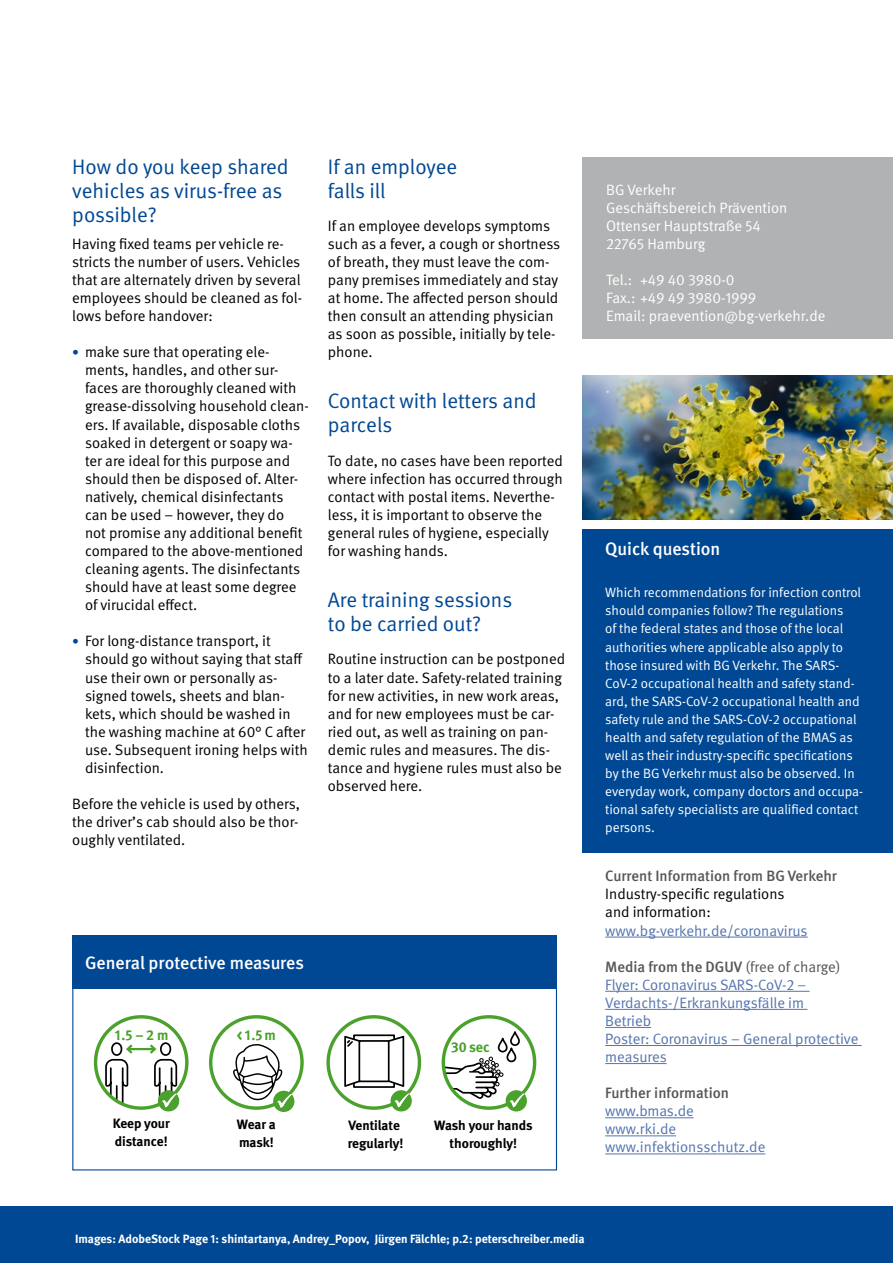
<style>
.page{position:relative;width:893px;height:1263px;background:#fff}
.page>*{position:absolute;margin:0;border:0;box-sizing:border-box;transform-origin:0 0}
._14pt_Unter-Übersc{font:21px/24px "DGUV Meta";color:#004893}
.Kasten_Headline{font:500 18px "DGUV Meta";color:#fff}
.Fließtext{font:15px/18px "DGUV Meta";color:#000}
.Fließtext-2{font:15px/18px "DGUV Meta";color:#5475af}
.Adresse{font:15px "DGUV Meta";color:#fff}
.t1{font:700 14.4px "DGUV Meta";color:#4aa22c}
.Kasten_Headline-2{font:13.5px/18px "DGUV Meta";color:#fff}
.Fließtext-3{font:700 13.5px/18px "DGUV Meta";letter-spacing:-.005em;color:#000}
.Adresse-2{font:700 12px "DGUV Meta";color:#fff}
.s1{font-size:13.5px;color:#004893}
.s2{font-weight:500;color:#565655}
.s3{color:#5475af}
.s4{color:#565655}
</style>
<div class="page">
<div style="left:0;top:1206px;width:893px;height:57px;background:#004893"></div>
<svg style="left:72px;top:989px;width:486px;height:182px"></svg>
<div style="left:72px;top:935px;width:485px;height:54px;background:#004893"></div>
<img style="left:583px;top:375px;width:310px;height:145px">
<div style="left:583px;top:157px;width:310px;height:182px;background:#b1b2b3"></div>
<hr style="left:605px;top:937px;width:203px;height:1px;background:#5475af">
<hr style="left:605px;top:991px;width:205px;height:1px;background:#5475af">
<hr style="left:605px;top:1009px;width:202px;height:1px;background:#5475af">
<hr style="left:605px;top:1027px;width:46px;height:1px;background:#5475af">
<hr style="left:605px;top:1045px;width:257px;height:1px;background:#5475af">
<hr style="left:605px;top:1063px;width:62px;height:1px;background:#5475af">
<hr style="left:605px;top:1117px;width:89px;height:1px;background:#5475af">
<hr style="left:605px;top:1135px;width:71px;height:1px;background:#5475af">
<hr style="left:605px;top:1153px;width:160px;height:1px;background:#5475af">
<div style="left:96px;top:1017px;width:91px;height:92px;background:#fff;border-radius:50%"></div>
<div style="left:94px;top:1015px;width:95px;height:95px;border:3px solid #4aa22c;border-radius:50%"></div>
<hr style="left:128px;top:1048px;width:27px;height:2px;background:#4aa22c">
<svg style="left:104px;top:1042px;width:31px;height:62px"></svg>
<svg style="left:147px;top:1042px;width:32px;height:69px"></svg>
<div style="left:211px;top:1017px;width:91px;height:91px;background:#fff;border-radius:50%"></div>
<div style="left:209px;top:1015px;width:95px;height:95px;border:3px solid #4aa22c;border-radius:50%"></div>
<svg style="left:233px;top:1044px;width:61px;height:68px"></svg>
<div style="left:328px;top:1017px;width:91px;height:91px;background:#fff;border-radius:50%"></div>
<div style="left:326px;top:1015px;width:95px;height:95px;border:3px solid #4aa22c;border-radius:50%"></div>
<svg style="left:362px;top:1082px;width:25px;height:1px"></svg>
<div style="left:353px;top:1034px;width:42px;height:54px;border:2px solid #000"></div>
<svg style="left:344px;top:1034px;width:18px;height:54px"></svg>
<svg style="left:387px;top:1034px;width:25px;height:77px"></svg>
<div style="left:359px;top:1041px;width:30px;height:40px;background:#fff"></div>
<div style="left:358px;top:1040px;width:32px;height:42px;border:2px solid #000"></div>
<div style="left:442px;top:1017px;width:91px;height:92px;background:#fff;border-radius:50%"></div>
<div style="left:442px;top:1015px;width:94px;height:95px;border:3px solid #4aa22c;border-radius:50%"></div>
<div style="left:506px;top:1047px;width:10px;height:15px;border:2px solid #000;border-radius:4px"></div>
<div style="left:498px;top:1037px;width:10px;height:15px;border:2px solid #000;border-radius:4px"></div>
<div style="left:510px;top:1031px;width:10px;height:15px;border:2px solid #000;border-radius:4px"></div>
<svg style="left:443px;top:1057px;width:84px;height:54px"></svg>
<div style="left:583px;top:529px;width:310px;height:324px;background:#004893"></div>
<p class="_14pt_Unter-Übersc" style="left:72px;top:155px;width:218px">How do you keep shared vehicles as virus-free as possible?</p>
<p class="Fließtext" style="left:72px;top:235px;width:231px">Having fixed teams per vehicle re&shy;stricts the number of users. Vehicles that are alternately driven by several employees should be cleaned as fol&shy;lows before handover:</p>
<p class="Fließtext" style="left:85px;top:343px;width:225px;text-indent:-13px"><span class="s1">•</span> make sure that operating ele&shy;ments, handles, and other sur&shy;faces are thoroughly cleaned with grease-dissolving household clean&shy;ers. If available, disposable cloths soaked in detergent or soapy wa&shy;ter are ideal for this purpose and should then be disposed of. Alter&shy;natively, chemical disinfectants can be used – however, they do<br>not promise any additional benefit compared to the above-mentioned cleaning agents. The disinfectants should have at least some degree of virucidal effect.</p>
<p class="Fließtext" style="left:85px;top:632px;width:224px;text-indent:-13px"><span class="s1">•</span> For long-distance transport, it should go without saying that staff use their own or personally as&shy;signed towels, sheets and blan&shy;kets, which should be washed in the washing machine at 60° C after use. Subsequent ironing helps with disinfection.</p>
<p class="Fließtext" style="left:72px;top:795px;width:229px;text-align:justify">Before the vehicle is used by others, the driver’s cab should also be thor&shy;oughly ventilated.</p>
<p class="_14pt_Unter-Übersc" style="left:328px;top:155px;width:131px">If an employee falls ill</p>
<p class="Fließtext" style="left:328px;top:217px;width:234px">If an employee develops symptoms such as a fever, a cough or shortness of breath, they must leave the com&shy;pany premises immediately and stay at home. The affected person should then consult an attending physician as soon as possible, initially by tele&shy;phone.</p>
<p class="_14pt_Unter-Übersc" style="left:328px;top:389px;width:210px">Contact with letters and parcels</p>
<p class="Fließtext" style="left:328px;top:452px;width:236px">To date, no cases have been reported where infection has occurred through contact with postal items. Neverthe&shy;less, it is important to observe the general rules of hygiene, especially for washing hands.</p>
<p class="_14pt_Unter-Übersc" style="left:328px;top:588px;width:186px">Are training sessions to be carried out?</p>
<p class="Fließtext" style="left:328px;top:651px;width:239px">Routine instruction can be postponed to a later date. Safety-related training for new activities, in new work areas, and for new employees must be car&shy;ried out, as well as training on pan&shy;demic rules and measures. The dis&shy;tance and hygiene rules must also be observed here.</p>
<p class="Kasten_Headline" style="left:85px;top:952px;width:220px">General protective measures</p>
<p class="t1" style="left:115px;top:1026px;width:55px">1.5–2 m</p>
<p class="t1" style="left:237px;top:1026px;width:40px">&lt;1.5m</p>
<p class="t1" style="left:451px;top:1039px;width:40px">30 sec</p>
<p class="Fließtext-3" style="left:113px;top:1115px;width:59px">Keep your distance!</p>
<p class="Fließtext-3" style="left:237px;top:1116px;width:40px">Wear a mask!</p>
<p class="Fließtext-3" style="left:348px;top:1117px;width:57px">Ventilate regularly!</p>
<p class="Fließtext-3" style="left:434px;top:1117px;width:100px;text-align:center">Wash your hands thoroughly!</p>
<p class="Adresse" style="left:606px;top:181px;width:71px">BG Verkehr</p>
<p class="Adresse" style="left:606px;top:199px;width:183px">Geschäftsbereich Prävention</p>
<p class="Adresse" style="left:606px;top:217px;width:156px">Ottenser Hauptstraße 54</p>
<p class="Adresse" style="left:606px;top:235px;width:101px">22765 Hamburg</p>
<p class="Adresse" style="left:606px;top:271px;width:130px">Tel.: +49 40 3980-0</p>
<p class="Adresse" style="left:606px;top:289px;width:152px">Fax.: +49 49 3980-1999</p>
<p class="Adresse" style="left:606px;top:307px;width:221px">Email: praevention@bg-verkehr.de</p>
<p class="Kasten_Headline" style="left:605px;top:539px;width:117px">Quick question</p>
<p class="Kasten_Headline-2" style="left:605px;top:584px;width:259px">Which recommendations for infection control should companies follow? The regulations<br>of the federal states and those of the local authorities where applicable also apply to those insured with BG Verkehr. The SARS-CoV-2 occupational health and safety stand&shy;ard, the SARS-CoV-2 occupational health and safety rule and the SARS-CoV-2 occupational health and safety regulation of the BMAS as well as their industry-specific specifications by the BG Verkehr must also be observed. In everyday work, company doctors and occupa&shy;tional safety specialists are qualified contact persons.</p>
<p class="Fließtext" style="left:605px;top:867px;width:233px"><span class="s2">Current Information from BG Verkehr<br></span>Industry-specific regulations<br>and information: <span class="s3">www.bg-verkehr.de/coronavirus</span></p>
<p class="Fließtext-2" style="left:605px;top:958px;width:255px"><span class="s2">Media from the DGUV</span> <span class="s4">(free of charge)<br></span>Flyer: Coronavirus SARS-CoV-2 –<br>Verdachts-/Erkrankungsfälle im<br>Betrieb<br>Poster: Coronavirus – General protective measures</p>
<p class="Fließtext-2" style="left:605px;top:1084px;width:162px"><span class="s2">Further information </span>www.bmas.de www.rki.de www.infektionsschutz.de</p>
<p class="Adresse-2" style="left:75px;top:1231px;width:511px">Images: AdobeStock Page 1: shintartanya, Andrey_Popov, Jürgen Fälchle; p.2: peterschreiber.media</p>
</div>
